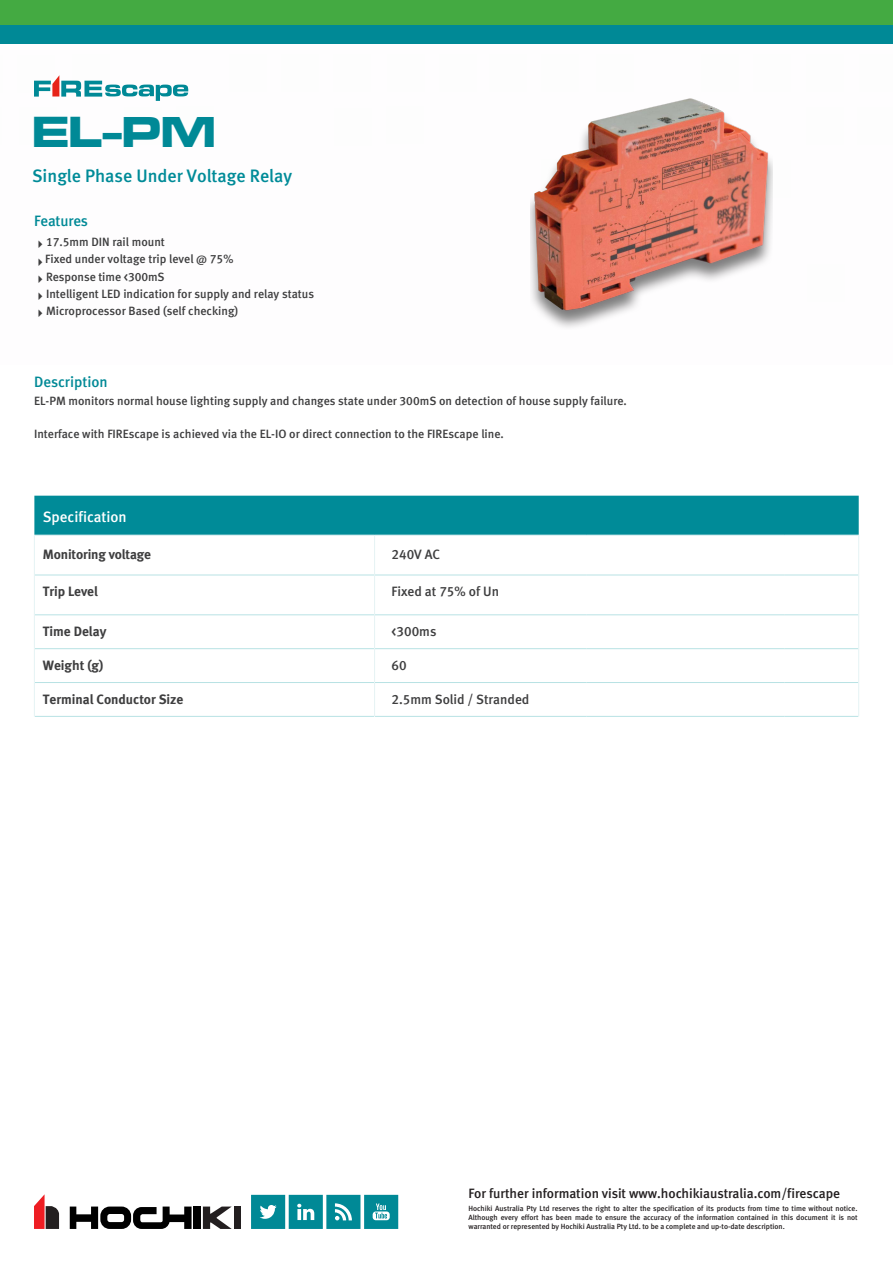
<style>
.page{position:relative;width:893px;height:1263px;background:#fff}
.page>*{position:absolute;margin:0;border:0;box-sizing:border-box;transform-origin:0 0}
.t1{font:45px "Microgramma D Bold Exte";color:#008996}
.t2{font:18px "Meta Medium CELF";color:#008b98}
.t3{font:15px "Meta Medium CELF";color:#008996}
.t4{font:15px "Meta Medium CELF";color:#fff}
.Table_header{font:13.5px "Meta Bold CE Lf";color:#3e3e3f}
.t5{font:13.5px "Meta Medium CELF";color:#231f20}
.t6{font:13.5px "Meta Medium CELF";color:#3e3e3f}
.t7{font:12px/17.1px "Meta Medium CELF";color:#3e3e3f}
.t8{font:7.5px/9px "Meta Medium CELF";color:#231f20;text-align:justify}
</style>
<div class="page">
<hr style="left:0;top:108px;width:2px;height:37px;background:#231f20">
<hr style="left:0;top:56px;width:3px;height:37px;background:#231f20">
<div style="left:0;top:0;width:893px;height:25px;background:#44aa42"></div>
<div style="left:0;top:25px;width:893px;height:18px;background:#008996"></div>
<svg style="left:34px;top:75px;width:154px;height:26px"></svg>
<svg style="left:251px;top:1195px;width:147px;height:34px"></svg>
<svg style="left:34px;top:1194px;width:25px;height:35px"></svg>
<svg style="left:70px;top:1206px;width:122px;height:23px"></svg>
<div style="left:194px;top:1206px;width:7px;height:23px;background:#000"></div>
<svg style="left:203px;top:1206px;width:29px;height:23px"></svg>
<div style="left:234px;top:1206px;width:7px;height:23px;background:#231f20"></div>
<div style="left:34px;top:496px;width:825px;height:39px;background:#008b98"></div>
<hr style="left:35px;top:575px;width:339px;height:1px;background:#b8e2e4">
<hr style="left:375px;top:575px;width:211px;height:1px;background:#b8e2e4">
<hr style="left:586px;top:575px;width:198px;height:1px;background:#b8e2e4">
<hr style="left:784px;top:575px;width:74px;height:1px;background:#b8e2e4">
<hr style="left:35px;top:614px;width:339px;height:1px;background:#b8e2e4">
<hr style="left:375px;top:614px;width:211px;height:1px;background:#b8e2e4">
<hr style="left:586px;top:614px;width:198px;height:1px;background:#b8e2e4">
<hr style="left:784px;top:614px;width:74px;height:1px;background:#b8e2e4">
<hr style="left:35px;top:648px;width:339px;height:1px;background:#b8e2e4">
<hr style="left:375px;top:648px;width:211px;height:1px;background:#b8e2e4">
<hr style="left:586px;top:648px;width:198px;height:1px;background:#b8e2e4">
<hr style="left:784px;top:648px;width:74px;height:1px;background:#b8e2e4">
<hr style="left:35px;top:682px;width:339px;height:1px;background:#b8e2e4">
<hr style="left:375px;top:682px;width:211px;height:1px;background:#b8e2e4">
<hr style="left:586px;top:682px;width:198px;height:1px;background:#b8e2e4">
<hr style="left:784px;top:682px;width:74px;height:1px;background:#b8e2e4">
<hr style="left:35px;top:716px;width:339px;height:1px;background:#b8e2e4">
<hr style="left:375px;top:716px;width:211px;height:1px;background:#b8e2e4">
<hr style="left:586px;top:716px;width:198px;height:1px;background:#b8e2e4">
<hr style="left:784px;top:716px;width:74px;height:1px;background:#b8e2e4">
<hr style="left:34px;top:535px;width:1px;height:40px;background:#e5f3f4">
<hr style="left:34px;top:535px;width:341px;height:1px;background:#e5f3f4">
<hr style="left:375px;top:535px;width:211px;height:1px;background:#e5f3f4">
<hr style="left:586px;top:535px;width:198px;height:1px;background:#e5f3f4">
<hr style="left:784px;top:535px;width:75px;height:1px;background:#e5f3f4">
<hr style="left:374px;top:535px;width:1px;height:40px;background:#e5f3f4">
<hr style="left:858px;top:535px;width:1px;height:40px;background:#e5f3f4">
<hr style="left:34px;top:575px;width:1px;height:40px;background:#e5f3f4">
<hr style="left:34px;top:615px;width:1px;height:34px;background:#e5f3f4">
<hr style="left:34px;top:649px;width:1px;height:33px;background:#e5f3f4">
<hr style="left:34px;top:682px;width:1px;height:34px;background:#e5f3f4">
<hr style="left:374px;top:575px;width:1px;height:40px;background:#e5f3f4">
<hr style="left:858px;top:575px;width:1px;height:40px;background:#e5f3f4">
<hr style="left:374px;top:615px;width:1px;height:34px;background:#e5f3f4">
<hr style="left:858px;top:615px;width:1px;height:34px;background:#e5f3f4">
<hr style="left:374px;top:649px;width:1px;height:33px;background:#e5f3f4">
<hr style="left:858px;top:649px;width:1px;height:33px;background:#e5f3f4">
<hr style="left:374px;top:682px;width:1px;height:34px;background:#e5f3f4">
<hr style="left:858px;top:682px;width:1px;height:34px;background:#e5f3f4">
<img style="left:531px;top:98px;width:241px;height:230px">
<p class="t1" style="left:32px;top:102px;width:185px">EL-PM</p>
<p class="t2" style="left:32px;top:164px;width:262px">Single Phase Under Voltage Relay</p>
<p class="t3" style="left:34px;top:211px;width:55px">Features</p>
<p class="t7" style="left:45px;top:234px;width:270px">17.5mm DIN rail mount<br>Fixed under voltage trip level @ 75%<br>Response time &lt;300mS<br>Intelligent LED indication for supply and relay status Microprocessor Based (self checking)</p>
<p class="t3" style="left:34px;top:373px;width:75px">Description</p>
<p class="t7" style="left:34px;top:392px;width:594px">EL-PM monitors normal house lighting supply and changes state under 300mS on detection of house supply failure.</p>
<p class="t7" style="left:34px;top:426px;width:471px">Interface with FIREscape is achieved via the EL-IO or direct connection to the FIREscape line.</p>
<p class="t4" style="left:43px;top:508px;width:85px">Specification</p>
<p class="Table_header" style="left:43px;top:546px;width:110px">Monitoring voltage</p>
<p class="t6" style="left:392px;top:546px;width:50px">240V AC</p>
<p class="Table_header" style="left:43px;top:583px;width:56px">Trip Level</p>
<p class="t6" style="left:392px;top:583px;width:109px">Fixed at 75% of Un</p>
<p class="Table_header" style="left:43px;top:623px;width:65px">Time Delay</p>
<p class="t6" style="left:392px;top:623px;width:46px">&lt;300ms</p>
<p class="Table_header" style="left:43px;top:656px;width:62px">Weight (g)</p>
<p class="t6" style="left:392px;top:657px;width:17px">60</p>
<p class="Table_header" style="left:43px;top:690px;width:142px">Terminal Conductor Size</p>
<p class="t6" style="left:392px;top:691px;width:139px">2.5mm Solid / Stranded</p>
<p class="t5" style="left:468px;top:1185px;width:373px">For further information visit www.hochikiaustralia.com/firescape</p>
<p class="t8" style="left:468px;top:1204px;width:391px">Hochiki Australia Pty Ltd reserves the right to alter the specification of its products from time to time without notice.<br>Although every effort has been made to ensure the accuracy of the information contained in this document it is not warranted or represented by Hochiki Australia Pty Ltd. to be a complete and up-to-date description.</p>
</div>
